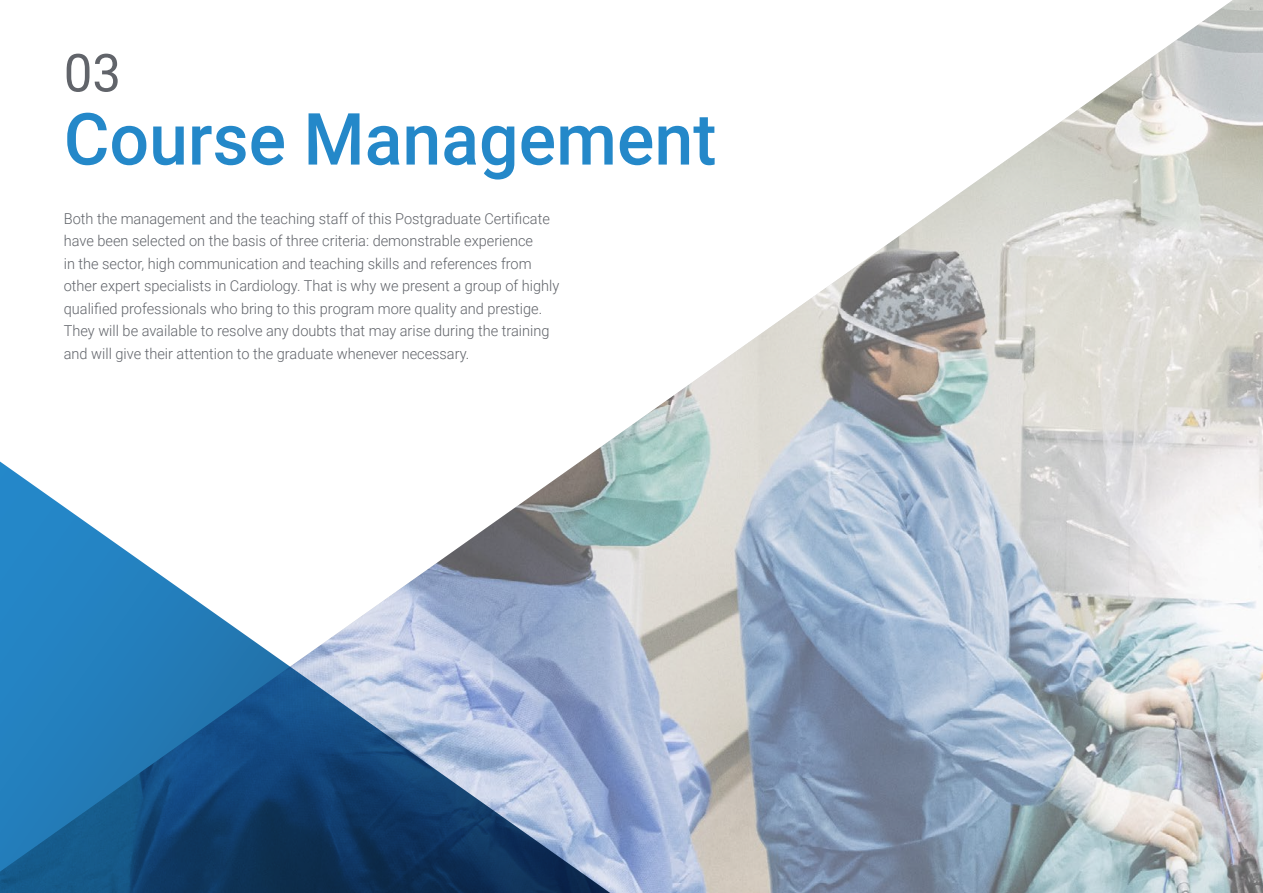
<style>
.page{position:relative;width:1263px;height:893px;background:#fff}
.page>*{position:absolute;margin:0;border:0;box-sizing:border-box;transform-origin:0 0}
.t1{font:500 72px "Roboto";color:#2488c9}
.t2{font:52.5px "Roboto";color:#61646a}
.t3{font:300 15px/22.5px "Roboto";color:#61646a}
</style>
<div class="page">
<img style="left:602px;top:0;width:661px;height:893px">
<svg style="left:0;top:446px;width:640px;height:447px"></svg>
<h2 class="t2" style="left:64px;top:36px;width:59px">03</h2>
<h1 class="t1" style="left:64px;top:89px;width:654px">Course Management</h1>
<p class="t3" style="left:64px;top:207px;width:497px">Both the management and the teaching staff of this Postgraduate Certificate have been selected on the basis of three criteria: demonstrable experience<br>in the sector, high communication and teaching skills and references from other expert specialists in Cardiology. That is why we present a group of highly qualified professionals who bring to this program more quality and prestige.<br>They will be available to resolve any doubts that may arise during the training and will give their attention to the graduate whenever necessary.</p>
</div>
